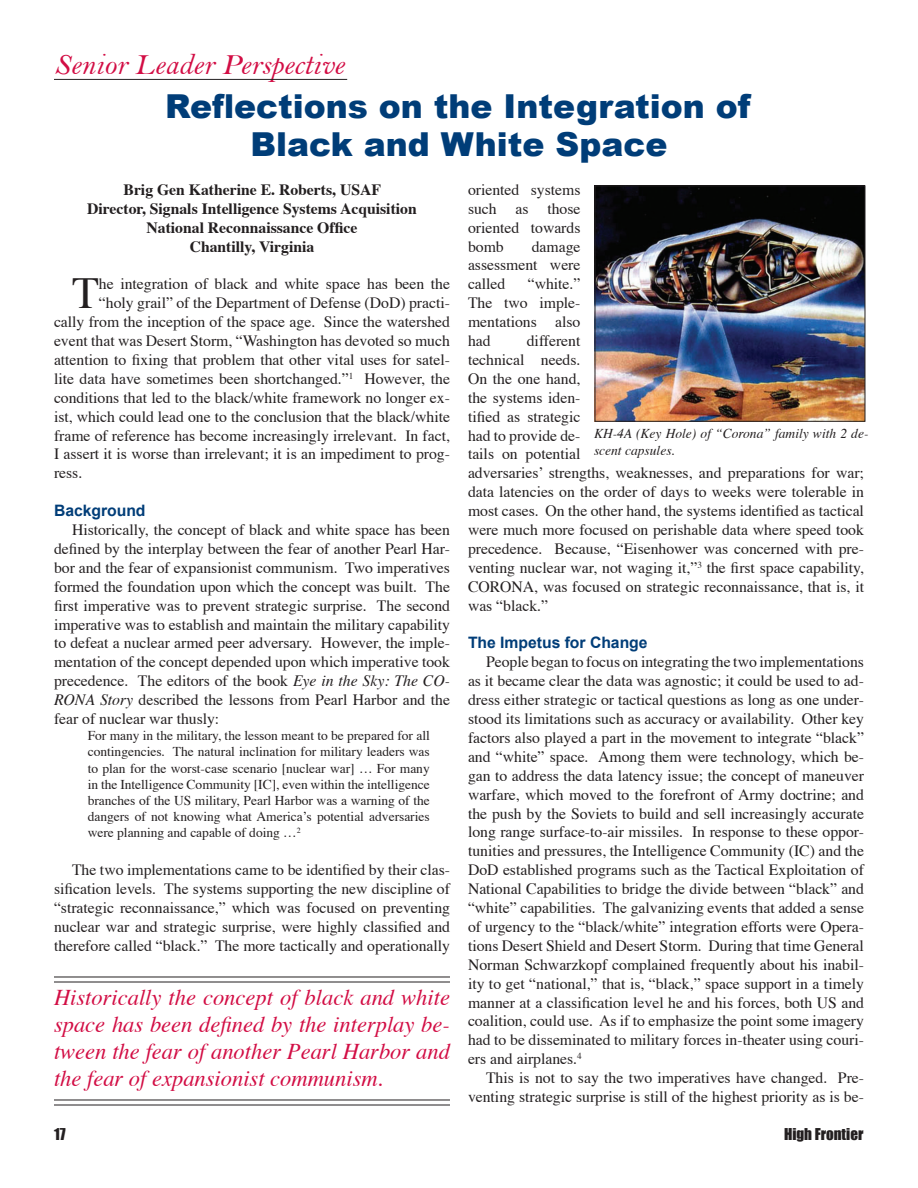
<style>
.page{position:relative;width:918px;height:1188px;background:#fff}
.page>*{position:absolute;margin:0;border:0;box-sizing:border-box;transform-origin:0 0}
.t1{font:44.25px "Times";color:#231f20}
.Headline{font:900 33px "Arial";color:#003d78}
.t2{font:30px "Bell MT Italic";color:#d20d44}
.t3{font:italic 22.5px/27px "Times";color:#d20d44;text-align:justify}
.t4{font:15.75px/18.9px "Times";color:#231f20;text-align:justify}
.t5{font:700 15.75px "Times";color:#231f20}
.t6{font:700 15.75px "Arial";color:#003d78}
.t7{font:15px "Impact";color:#231f20}
.t8{font:13.5px/16.2px "Times";color:#231f20;text-align:justify}
.t9{font:italic 13.5px/16.5px "Times";color:#231f20}
.s1{font-style:italic}
</style>
<div class="page">
<hr style="left:54px;top:79px;width:293px;height:1px;background:#231f20">
<img style="left:597px;top:188px;width:266px;height:232px">
<div style="left:595px;top:186px;width:270px;height:236px;border:1px solid #231f20"></div>
<hr style="left:54px;top:976px;width:396px;height:1px;background:#231f20">
<hr style="left:54px;top:982px;width:396px;height:1px;background:#231f20">
<hr style="left:54px;top:1099px;width:396px;height:1px;background:#231f20">
<hr style="left:54px;top:1105px;width:396px;height:1px;background:#231f20">
<p class="t2" style="left:54px;top:47px;width:292px">Senior Leader Perspective</p>
<p class="Headline" style="left:165px;top:88px;width:587px">Reflections on the Integration of</p>
<p class="Headline" style="left:251px;top:125px;width:418px">Black and White Space</p>
<p class="t5" style="left:124px;top:174px;width:259px">Brig Gen Katherine E. Roberts, USAF</p>
<p class="t5" style="left:87px;top:193px;width:331px">Director, Signals Intelligence Systems Acquisition</p>
<p class="t5" style="left:147px;top:212px;width:212px">National Reconnaissance Office</p>
<p class="t5" style="left:190px;top:231px;width:126px">Chantilly, Virginia</p>
<p class="t1" style="left:72px;top:252px;width:29px">T</p>
<p class="t4" style="left:99px;top:273px;width:353px">he integration of black and white space has been the</p>
<p class="t4" style="left:468px;top:179px;width:114px">oriented systems such as those oriented towards bomb</p>
<p class="t4" style="left:468px;top:235px;width:114px;text-indent:64px">damage assessment were called</p>
<p class="t4" style="left:468px;top:273px;width:114px;text-indent:60px">“white.” The two imple&shy;mentations also had</p>
<p class="t4" style="left:99px;top:292px;width:353px">“holy grail” of the Department of Defense (DoD) practi-</p>
<p class="t4" style="left:54px;top:311px;width:398px">cally from the inception of the space age. Since the watershed</p>
<p class="t4" style="left:54px;top:330px;width:397px">event that was Desert Storm, “Washington has devoted so much</p>
<p class="t4" style="left:54px;top:349px;width:397px">attention to fixing that problem that other vital uses for satel-</p>
<p class="t4" style="left:54px;top:368px;width:397px">lite data have sometimes been shortchanged.”<sup>1</sup> However, the</p>
<p class="t4" style="left:54px;top:387px;width:397px">conditions that led to the black/white framework no longer ex-</p>
<p class="t4" style="left:54px;top:406px;width:398px">ist, which could lead one to the conclusion that the black/white</p>
<p class="t4" style="left:54px;top:424px;width:398px">frame of reference has become increasingly irrelevant. In fact,</p>
<p class="t4" style="left:54px;top:443px;width:397px">I assert it is worse than irrelevant; it is an impediment to prog-</p>
<p class="t4" style="left:54px;top:462px;width:30px">ress.</p>
<p class="t6" style="left:54px;top:502px;width:93px">Background</p>
<p class="t4" style="left:54px;top:519px;width:398px;text-indent:18px">Historically, the concept of black and white space has been defined by the interplay between the fear of another Pearl Har&shy;bor and the fear of expansionist communism. Two imperatives formed the foundation upon which the concept was built. The first imperative was to prevent strategic surprise. The second imperative was to establish and maintain the military capability to defeat a nuclear armed peer adversary. However, the imple&shy;mentation of the concept depended upon which imperative took precedence. The editors of the book <span class="s1">Eye in the Sky: The CO-RONA Story</span> described the lessons from Pearl Harbor and the fear of nuclear war thusly:</p>
<p class="t8" style="left:88px;top:726px;width:344px">For many in the military, the lesson meant to be prepared for all contingencies. The natural inclination for military leaders was to plan for the worst-case scenario [nuclear war] … For many in the Intelligence Community [IC], even within the intelligence branches of the US military, Pearl Harbor was a warning of the dangers of not knowing what America’s potential adversaries were planning and capable of doing …<sup>2</sup></p>
<p class="t4" style="left:54px;top:859px;width:398px;text-indent:18px">The two implementations came to be identified by their clas&shy;sification levels. The systems supporting the new discipline of “strategic reconnaissance,” which was focused on preventing nuclear war and strategic surprise, were highly classified and therefore called “black.” The more tactically and operationally</p>
<p class="t4" style="left:468px;top:330px;width:398px;text-align:left;text-indent:59px">different<br>technical needs.<br>On the one hand,<br>the systems iden-<br>tified as strategic<br>had to provide de-<br>tails on potential<br>adversaries’ strengths, weaknesses, and preparations for war; data latencies on the order of days to weeks were tolerable in most cases. On the other hand, the systems identified as tactical were much more focused on perishable data where speed took precedence. Because, “Eisenhower was concerned with pre&shy;venting nuclear war, not waging it,”<sup>3</sup> the first space capability, CORONA, was focused on strategic reconnaissance, that is, it was “black.”</p>
<p class="t6" style="left:468px;top:634px;width:181px">The Impetus for Change</p>
<p class="t4" style="left:468px;top:651px;width:398px;text-indent:18px">People began to focus on integrating the two implementations as it became clear the data was agnostic; it could be used to ad&shy;dress either strategic or tactical questions as long as one under&shy;stood its limitations such as accuracy or availability. Other key factors also played a part in the movement to integrate “black” and “white” space. Among them were technology, which be&shy;gan to address the data latency issue; the concept of maneuver warfare, which moved to the forefront of Army doctrine; and the push by the Soviets to build and sell increasingly accurate long range surface-to-air missiles. In response to these oppor&shy;tunities and pressures, the Intelligence Community (IC) and the DoD established programs such as the Tactical Exploitation of National Capabilities to bridge the divide between “black” and “white” capabilities. The galvanizing events that added a sense of urgency to the “black/white” integration efforts were Opera&shy;tions Desert Shield and Desert Storm. During that time General Norman Schwarzkopf complained frequently about his inabil&shy;ity to get “national,” that is, “black,” space support in a timely manner at a classification level he and his forces, both US and coalition, could use. As if to emphasize the point some imagery had to be disseminated to military forces in-theater using couri&shy;ers and airplanes.<sup>4</sup></p>
<p class="t4" style="left:468px;top:1067px;width:397px;text-align:right">This is not to say the two imperatives have changed. Pre&shy;venting strategic surprise is still of the highest priority as is be-</p>
<p class="t9" style="left:594px;top:425px;width:276px">KH-4A (Key Hole) of “Corona” family with 2 de&shy;scent capsules.</p>
<p class="t3" style="left:54px;top:983px;width:398px">Historically the concept of black and white space has been defined by the interplay be&shy;tween the fear of another Pearl Harbor and the fear of expansionist communism.</p>
<p class="t7" style="left:54px;top:1125px;width:13px">17</p>
<p class="t7" style="left:784px;top:1125px;width:81px">High Frontier</p>
</div>
